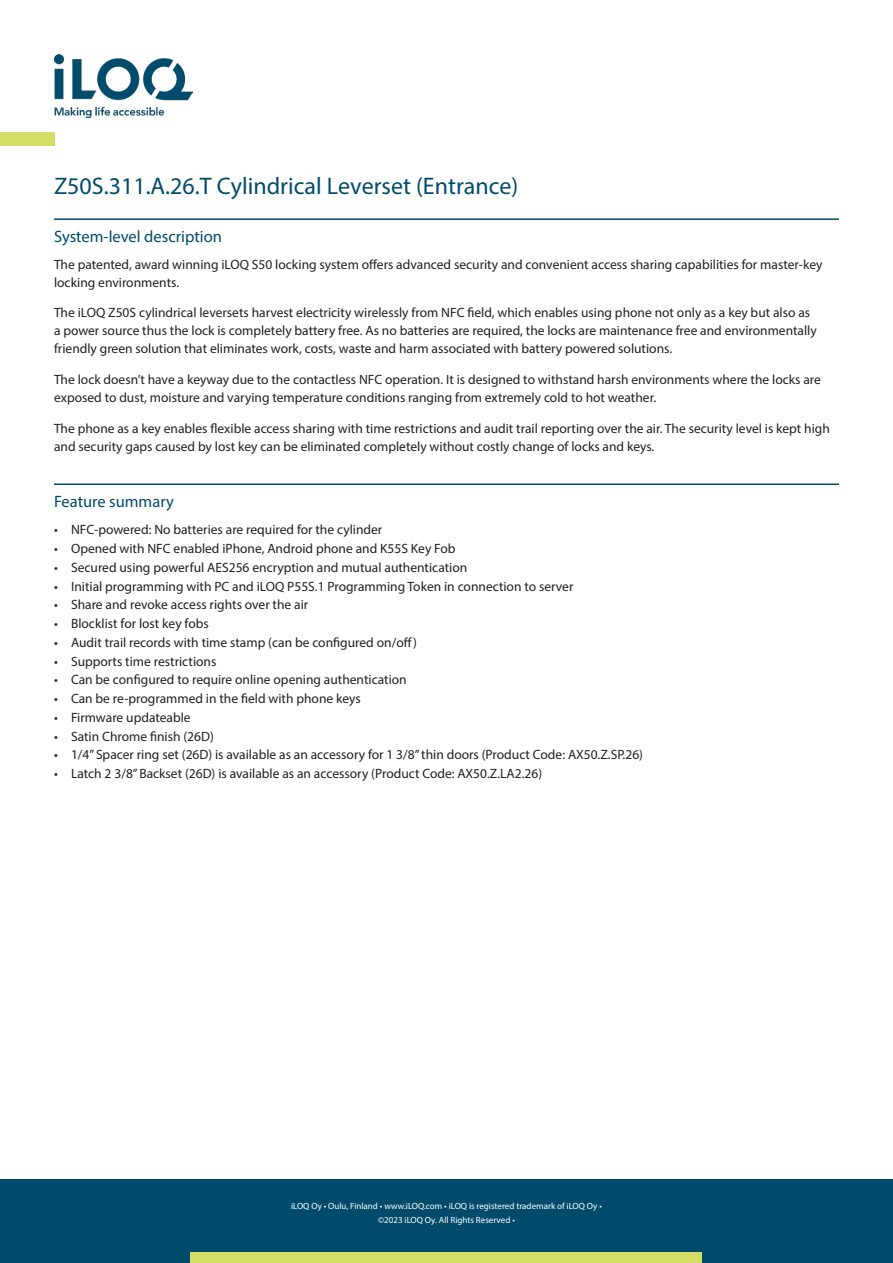
<style>
.page{position:relative;width:893px;height:1263px;background:#fff}
.page>*{position:absolute;margin:0;border:0;box-sizing:border-box;transform-origin:0 0}
.Tuotenimi{font:24px "Myriad Pro";color:#004b6c}
.Otsikko{font:16.5px "Myriad Pro";color:#004b6c}
.en_US{font:13.5px/18px "Myriad Pro";color:#231f20}
.t1{font:9px/13.5px "Myriad Pro";color:#fff;text-align:center}
</style>
<div class="page">
<div style="left:0;top:1179px;width:893px;height:84px;background:#004b6c"></div>
<div style="left:191px;top:1252px;width:511px;height:11px;background:#d4dd64"></div>
<img style="left:54px;top:54px;width:139px;height:64px">
<div style="left:0;top:133px;width:54px;height:13px;background:#d4dd64"></div>
<hr style="left:54px;top:218px;width:785px;height:2px;background:#004b6c">
<hr style="left:54px;top:483px;width:785px;height:2px;background:#004b6c">
<p class="Tuotenimi" style="left:54px;top:171px;width:466px">Z50S.311.A.26.T Cylindrical Leverset (Entrance)</p>
<p class="Otsikko" style="left:54px;top:226px;width:170px">System-level description</p>
<p class="en_US" style="left:54px;top:255px;width:770px">The patented, award winning iLOQ S50 locking system offers advanced security and convenient access sharing capabilities for master-key locking environments.</p>
<p class="en_US" style="left:54px;top:304px;width:764px">The iLOQ Z50S cylindrical leversets harvest electricity wirelessly from NFC field, which enables using phone not only as a key but also as a power source thus the lock is completely battery free. As no batteries are required, the locks are maintenance free and environmentally friendly green solution that eliminates work, costs, waste and harm associated with battery powered solutions.</p>
<p class="en_US" style="left:54px;top:370px;width:768px">The lock doesn’t have a keyway due to the contactless NFC operation. It is designed to withstand harsh environments where the locks are exposed to dust, moisture and varying temperature conditions ranging from extremely cold to hot weather.</p>
<p class="en_US" style="left:54px;top:419px;width:777px">The phone as a key enables flexible access sharing with time restrictions and audit trail reporting over the air. The security level is kept high and security gaps caused by lost key can be eliminated completely without costly change of locks and keys.</p>
<p class="Otsikko" style="left:54px;top:491px;width:121px">Feature summary</p>
<p class="en_US" style="left:54px;top:521px;width:330px">• NFC-powered: No batteries are required for the cylinder</p>
<p class="en_US" style="left:54px;top:539px;width:403px">• Opened with NFC enabled iPhone, Android phone and K55S Key Fob</p>
<p class="en_US" style="left:54px;top:558px;width:415px">• Secured using powerful AES256 encryption and mutual authentication</p>
<p class="en_US" style="left:54px;top:577px;width:521px">• Initial programming with PC and iLOQ P55S.1 Programming Token in connection to server</p>
<p class="en_US" style="left:54px;top:596px;width:256px">• Share and revoke access rights over the air</p>
<p class="en_US" style="left:54px;top:614px;width:156px">• Blocklist for lost key fobs</p>
<p class="en_US" style="left:54px;top:633px;width:364px">• Audit trail records with time stamp (can be configured on/off)</p>
<p class="en_US" style="left:54px;top:652px;width:164px">• Supports time restrictions</p>
<p class="en_US" style="left:54px;top:671px;width:354px">• Can be configured to require online opening authentication</p>
<p class="en_US" style="left:54px;top:689px;width:308px">• Can be re-programmed in the field with phone keys</p>
<p class="en_US" style="left:54px;top:708px;width:138px">• Firmware updateable</p>
<p class="en_US" style="left:54px;top:727px;width:161px">• Satin Chrome finish (26D)</p>
<p class="en_US" style="left:54px;top:746px;width:591px">• 1/4” Spacer ring set (26D) is available as an accessory for 1 3/8” thin doors (Product Code: AX50.Z.SP.26)</p>
<p class="en_US" style="left:54px;top:764px;width:490px">• Latch 2 3/8” Backset (26D) is available as an accessory (Product Code: AX50.Z.LA2.26)</p>
<p class="t1" style="left:291px;top:1199px;width:312px">iLOQ Oy • Oulu, Finland • www.iLOQ.com • iLOQ is registered trademark of iLOQ Oy • ©2023 iLOQ Oy. All Rights Reserved •</p>
</div>
